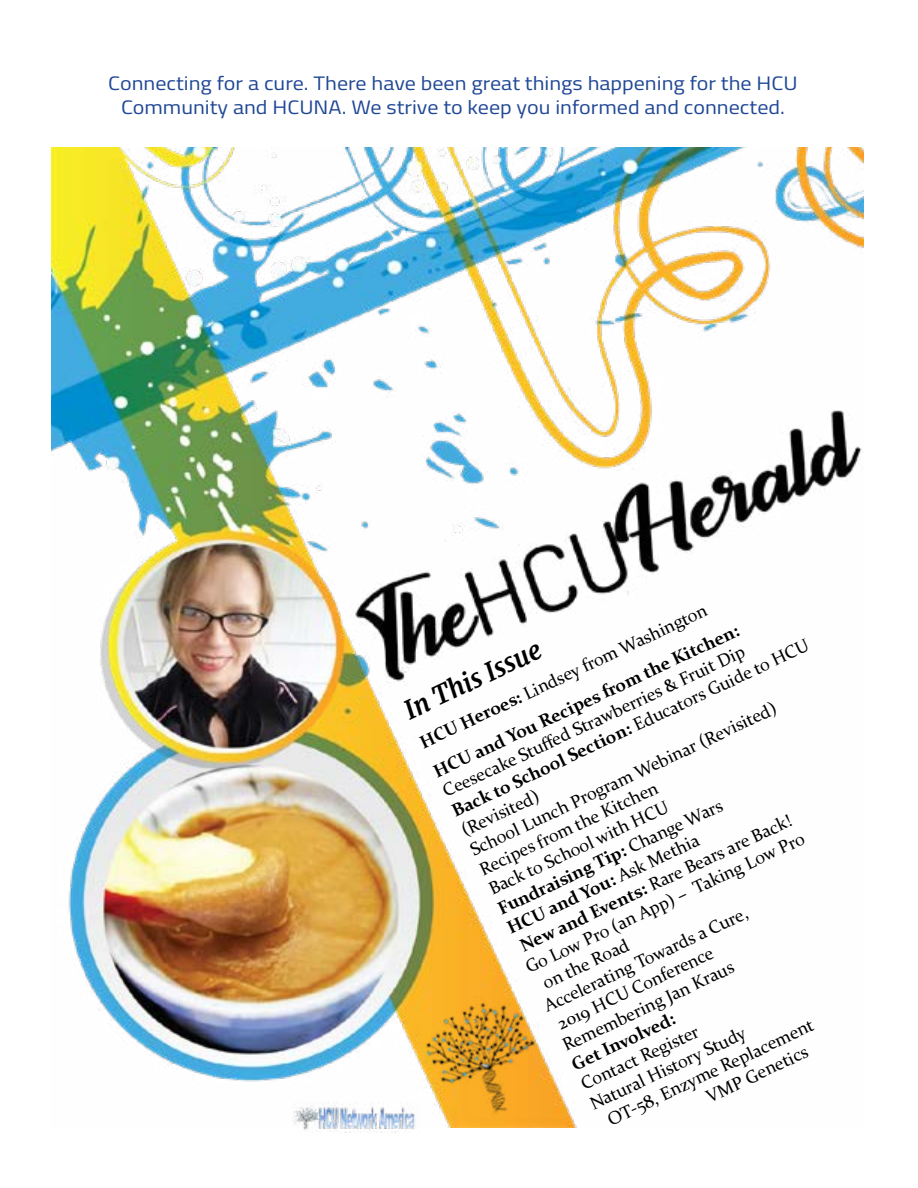
<style>
.page{position:relative;width:918px;height:1188px;background:#fff}
.page>*{position:absolute;margin:0;border:0;box-sizing:border-box;transform-origin:0 0}
.t1{font:italic 700 25.5px "Merriweather";color:#000}
.t2{font:19.5px/23.4px "Titillium Web";color:#1f4795;text-align:center;scale:1.13 1}
.t3{font:18px "Constantia";color:#000}
.t4{font:700 18px/32.2px "Constantia";color:#000}
.s1{font-weight:400}
.s2{font-weight:700}
</style>
<div class="page">
<img style="left:303px;top:1128px;width:101px;height:5px">
<img style="left:51px;top:147px;width:813px;height:981px">
<img style="left:405px;top:980px;width:155px;height:150px">
<p class="t2" style="left:108px;top:71px;width:612px">Connecting for a cure. There have been great things happening for the HCU<br>Community and HCUNA. We strive to keep you informed and connected.</p>
<p class="t4" style="left:413px;top:727px;width:338px;rotate:-25deg">HCU Heroes: <span class="s1">Lindsey from Washington<br></span>HCU and You Recipes from the Kitchen:</p>
<p class="t4" style="left:446px;top:796px;width:394px;rotate:-25deg">Back to School Section: <span class="s1">Educators Guide to HCU</span></p>
<h1 class="t1" style="left:399px;top:697px;width:150px;rotate:-25deg">In This Issue</h1>
<p class="t3" style="left:438px;top:780px;width:334px;rotate:-25deg">Ceesecake Stuff ed Strawberries &amp; Fruit Dip</p>
<p class="t3" style="left:466px;top:839px;width:338px;rotate:-25deg">School Lunch Program Webinar (Revisited)</p>
<p class="t3" style="left:475px;top:859px;width:197px;rotate:-25deg">Recipes from the Kitchen</p>
<p class="t3" style="left:457px;top:820px;width:86px;rotate:-25deg">(Revisited)</p>
<p class="t3" style="left:484px;top:878px;width:198px;rotate:-25deg">Back to School with HCU</p>
<p class="t4" style="left:492px;top:893px;width:248px;rotate:-25deg">Fundraising Tip: <span class="s1">Change Wars</span></p>
<p class="t3" style="left:516px;top:934px;width:299px;rotate:-25deg"><span class="s2">New and Events:</span> Rare Bears are Back!</p>
<p class="t3" style="left:521px;top:956px;width:308px;rotate:-25deg">Go Low Pro (an App) – Taking Low Pro</p>
<p class="t4" style="left:501px;top:913px;width:212px;rotate:-25deg">HCU and You: <span class="s1">Ask Methia</span></p>
<p class="t3" style="left:540px;top:995px;width:225px;rotate:-25deg">Accelerating Towards a Cure,</p>
<p class="t3" style="left:538px;top:972px;width:95px;rotate:-25deg">on the Road</p>
<p class="t3" style="left:553px;top:1013px;width:172px;rotate:-25deg">2019 HCU Conference</p>
<p class="t3" style="left:558px;top:1034px;width:189px;rotate:-25deg">Remembering Jan Kraus</p>
<p class="t4" style="left:565px;top:1050px;width:114px;rotate:-25deg">Get Involved:</p>
<p class="t3" style="left:603px;top:1109px;width:227px;rotate:-25deg">OT-58, Enzyme Replacement</p>
<p class="t3" style="left:577px;top:1074px;width:130px;rotate:-25deg">Contact Register</p>
<p class="t3" style="left:586px;top:1093px;width:171px;rotate:-25deg">Natural History Study</p>
<p class="t3" style="left:702px;top:1086px;width:112px;rotate:-25deg">VMP Genetics</p>
</div>
